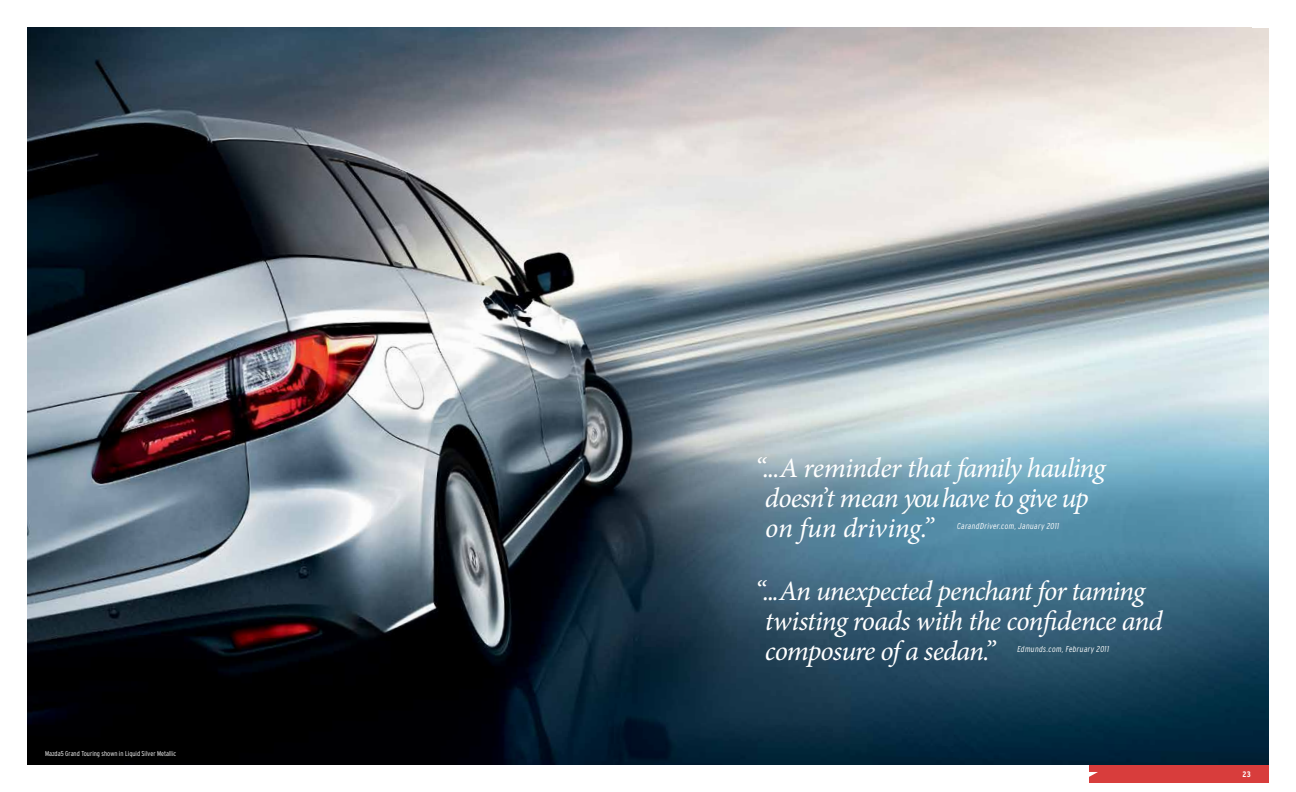
<style>
.page{position:relative;width:1296px;height:792px;background:#fff}
.page>*{position:absolute;margin:0;border:0;box-sizing:border-box;transform-origin:0 0}
.t1{font:italic 28px/30px "Minion Pro";letter-spacing:-.03em;color:#fff}
.t2{font:italic 300 condensed 8.5px "Interstate";letter-spacing:.04em;color:#fff}
.t3{font:700 condensed 8px "Interstate";color:#fff}
.t4{font:300 condensed 7px "Interstate";color:#fff}
</style>
<div class="page">
<img style="left:27px;top:27px;width:1242px;height:738px">
<div style="left:1089px;top:765px;width:180px;height:18px;background:#d83d3c"></div>
<p class="t4" style="left:45px;top:749px;width:133px">Mazda5 Grand Touring shown in Liquid Silver Metallic</p>
<p class="t1" style="left:765px;top:453px;width:342px;text-indent:-10px">“...A reminder that family hauling doesn’t mean you have to give up on fun driving.”</p>
<p class="t2" style="left:957px;top:521px;width:104px">CarandDriver.com, January 2011</p>
<p class="t1" style="left:765px;top:576px;width:399px;text-indent:-10px">“...An unexpected penchant for taming twisting roads with the confidence and composure of a sedan.”</p>
<p class="t2" style="left:1017px;top:644px;width:93px">Edmunds.com, February 2011</p>
<p class="t3" style="left:1243px;top:769px;width:10px">23</p>
</div>
